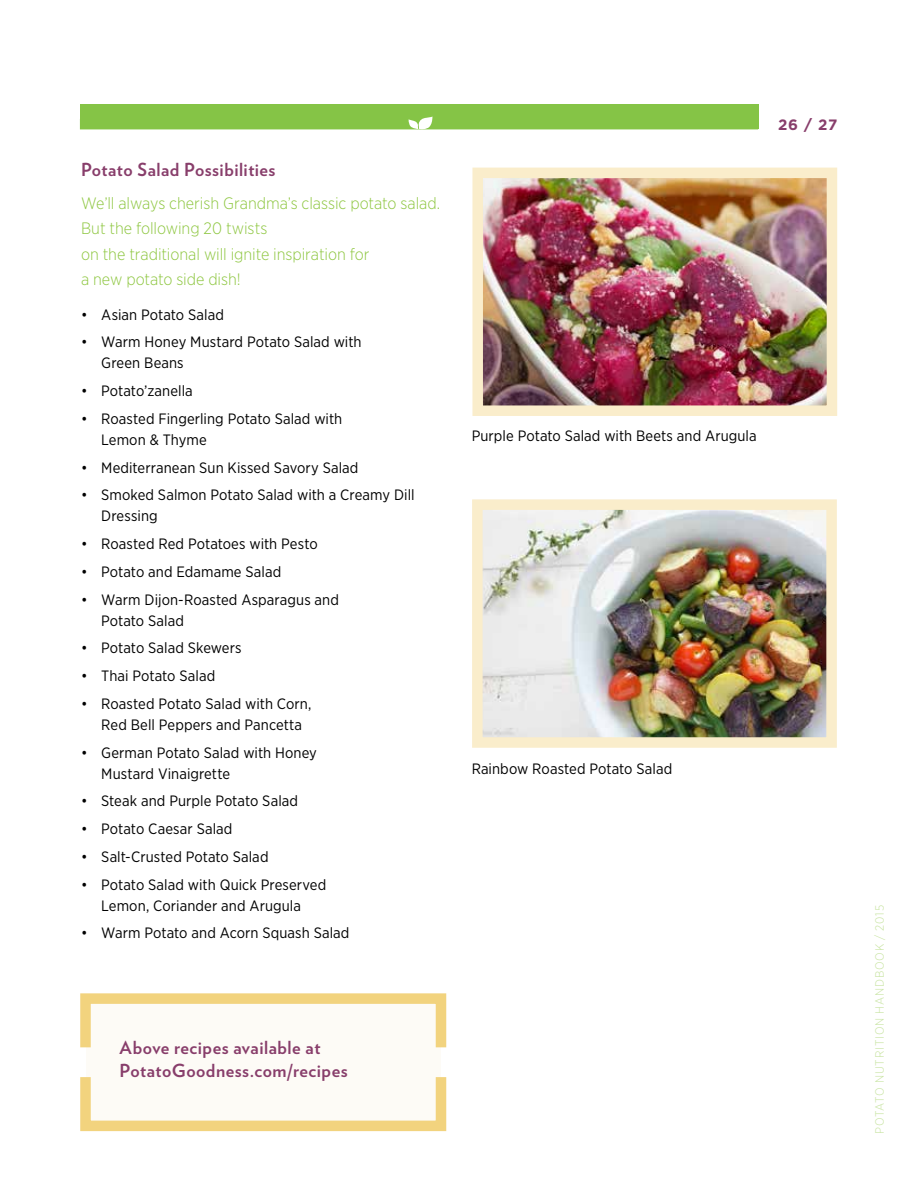
<style>
.page{position:relative;width:918px;height:1188px;background:#fff}
.page>*{position:absolute;margin:0;border:0;box-sizing:border-box;transform-origin:0 0}
.t1{font:700 18px/22.5px "Verlag";letter-spacing:.025em;color:#883e6b}
.t2{font:300 16.5px/25.5px "Gotham Narrow";letter-spacing:-.005em;color:#8dc63f}
.t3{font:15px/21px "Gotham Narrow";letter-spacing:.005em;color:#000}
.t4{font:700 15px "Gotham";color:#883e6b}
.t5{font:300 12px "Gotham Narrow";letter-spacing:.07em;color:#c6e39f}
</style>
<div class="page">
<img style="left:483px;top:179px;width:343px;height:226px">
<div style="left:472px;top:168px;width:365px;height:248px;border:10px solid #faedcb"></div>
<img style="left:483px;top:510px;width:343px;height:227px">
<div style="left:472px;top:499px;width:365px;height:249px;border:10px solid #faedcb"></div>
<div style="left:86px;top:1000px;width:354px;height:125px;background:#fdfbf6"></div>
<div style="left:80px;top:993px;width:366px;height:60px;border:10px solid #f2d37e"></div>
<div style="left:80px;top:1072px;width:366px;height:59px;border:10px solid #f2d37e"></div>
<div style="left:80px;top:105px;width:678px;height:24px;background:#85c446"></div>
<svg style="left:409px;top:116px;width:23px;height:14px"></svg>
<p class="t1" style="left:81px;top:158px;width:196px">Potato Salad Possibilities</p>
<p class="t2" style="left:81px;top:190px;width:361px">We’ll always cherish Grandma’s classic potato salad.<br>But the following 20 twists<br>on the traditional will ignite inspiration for<br>a new potato side dish!</p>
<p class="t3" style="left:81px;top:304px;width:144px">• Asian Potato Salad</p>
<p class="t3" style="left:101px;top:331px;width:262px;text-indent:-20px">• Warm Honey Mustard Potato Salad with<br>Green Beans</p>
<p class="t3" style="left:81px;top:380px;width:113px">• Potato’zanella</p>
<p class="t3" style="left:101px;top:408px;width:243px;text-indent:-20px">• Roasted Fingerling Potato Salad with<br>Lemon &amp; Thyme</p>
<p class="t3" style="left:81px;top:457px;width:279px">• Mediterranean Sun Kissed Savory Salad</p>
<p class="t3" style="left:101px;top:484px;width:315px;text-indent:-20px">• Smoked Salmon Potato Salad with a Creamy Dill<br>Dressing</p>
<p class="t3" style="left:81px;top:533px;width:238px">• Roasted Red Potatoes with Pesto</p>
<p class="t3" style="left:81px;top:561px;width:202px">• Potato and Edamame Salad</p>
<p class="t3" style="left:101px;top:589px;width:239px;text-indent:-20px">• Warm Dijon-Roasted Asparagus and<br>Potato Salad</p>
<p class="t3" style="left:81px;top:637px;width:162px">• Potato Salad Skewers</p>
<p class="t3" style="left:81px;top:665px;width:136px">• Thai Potato Salad</p>
<p class="t3" style="left:101px;top:693px;width:212px;text-indent:-20px">• Roasted Potato Salad with Corn,<br>Red Bell Peppers and Pancetta</p>
<p class="t3" style="left:101px;top:742px;width:217px;text-indent:-20px">• German Potato Salad with Honey<br>Mustard Vinaigrette</p>
<p class="t3" style="left:81px;top:790px;width:219px">• Steak and Purple Potato Salad</p>
<p class="t3" style="left:81px;top:818px;width:153px">• Potato Caesar Salad</p>
<p class="t3" style="left:81px;top:846px;width:189px">• Salt-Crusted Potato Salad</p>
<p class="t3" style="left:81px;top:874px;width:247px;text-align:center">• Potato Salad with Quick Preserved<br>Lemon, Coriander and Arugula</p>
<p class="t3" style="left:81px;top:922px;width:270px">• Warm Potato and Acorn Squash Salad</p>
<p class="t4" style="left:778px;top:115px;width:61px">26 / 27</p>
<p class="t3" style="left:472px;top:425px;width:286px">Purple Potato Salad with Beets and Arugula</p>
<p class="t3" style="left:472px;top:758px;width:202px">Rainbow Roasted Potato Salad</p>
<p class="t1" style="left:120px;top:1035px;width:230px">Above recipes available at<br>PotatoGoodness.com/recipes</p>
<p class="t5" style="left:872px;top:1134px;width:230px;rotate:-90deg">POTATO NUTRITION HANDBOOK / 2015</p>
</div>
